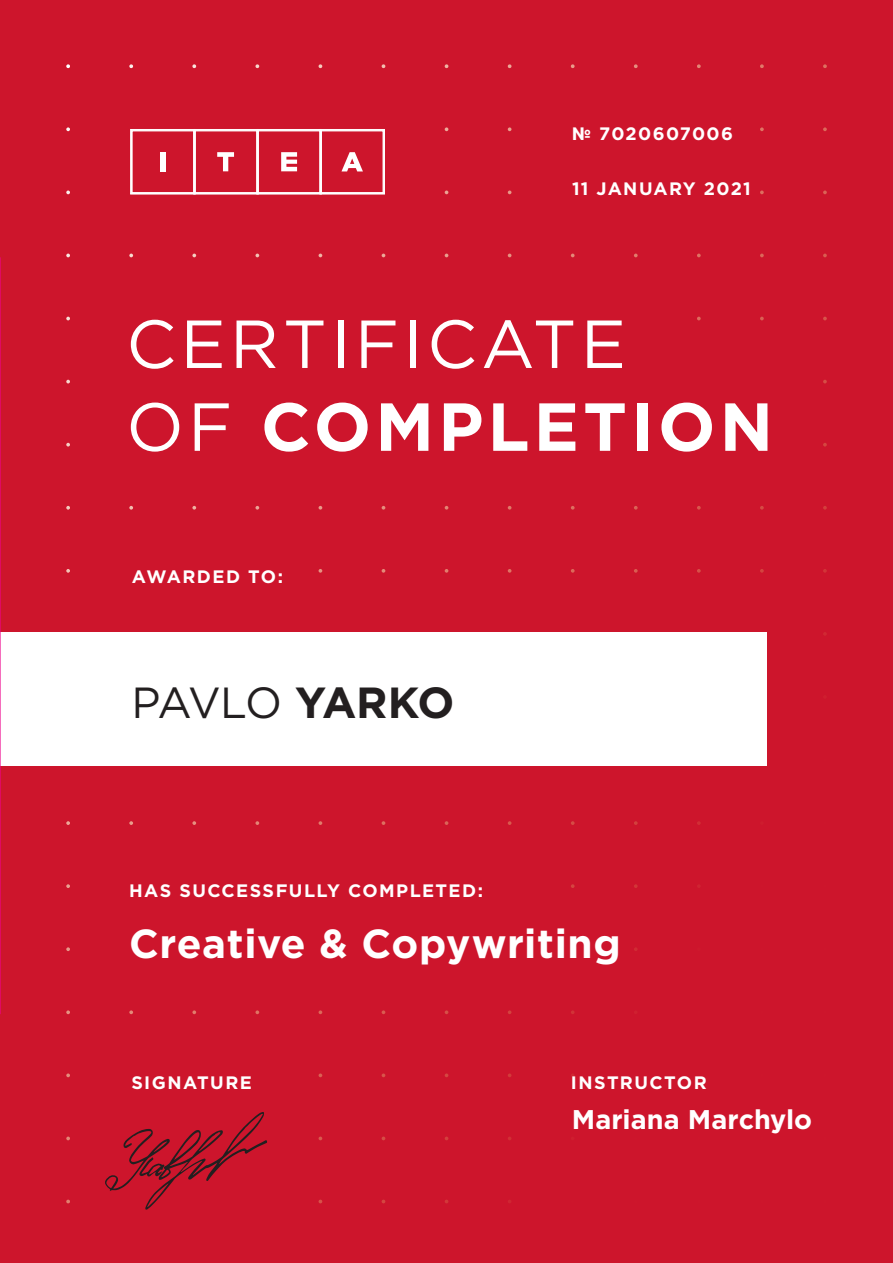
<style>
.page{position:relative;width:893px;height:1263px;background:#cd152c}
.page>*{position:absolute;margin:0;border:0;box-sizing:border-box;transform-origin:0 0}
.t1{font:67.8px/82.8px "Gotham Pro";letter-spacing:.06em;color:#fff}
.t2{font:43.5px "Gotham Pro";letter-spacing:-.06em;color:#231f20}
.t3{font:700 40.5px "Gotham Pro";letter-spacing:.015em;color:#fff}
.t4{font:700 27px "Gotham Pro";color:#fff}
.t5{font:700 18px "Gotham Pro";letter-spacing:.075em;color:#fff}
.s1{font-weight:700}
</style>
<div class="page">
<svg style="left:823px;top:64px;width:4px;height:4px"></svg>
<svg style="left:823px;top:443px;width:4px;height:3px"></svg>
<svg style="left:823px;top:380px;width:4px;height:3px"></svg>
<svg style="left:823px;top:191px;width:4px;height:3px"></svg>
<svg style="left:823px;top:317px;width:4px;height:3px"></svg>
<svg style="left:823px;top:127px;width:4px;height:4px"></svg>
<svg style="left:823px;top:506px;width:4px;height:4px"></svg>
<svg style="left:823px;top:632px;width:4px;height:4px"></svg>
<svg style="left:823px;top:569px;width:4px;height:4px"></svg>
<svg style="left:823px;top:254px;width:4px;height:3px"></svg>
<svg style="left:760px;top:64px;width:4px;height:4px"></svg>
<svg style="left:760px;top:317px;width:4px;height:3px"></svg>
<svg style="left:760px;top:254px;width:4px;height:3px"></svg>
<svg style="left:760px;top:506px;width:4px;height:4px"></svg>
<svg style="left:760px;top:127px;width:4px;height:4px"></svg>
<svg style="left:760px;top:191px;width:4px;height:3px"></svg>
<svg style="left:760px;top:569px;width:4px;height:4px"></svg>
<svg style="left:697px;top:64px;width:4px;height:4px"></svg>
<svg style="left:697px;top:506px;width:4px;height:4px"></svg>
<svg style="left:697px;top:569px;width:4px;height:4px"></svg>
<svg style="left:697px;top:317px;width:4px;height:3px"></svg>
<svg style="left:697px;top:254px;width:4px;height:3px"></svg>
<svg style="left:697px;top:821px;width:4px;height:4px"></svg>
<svg style="left:634px;top:64px;width:4px;height:4px"></svg>
<svg style="left:634px;top:506px;width:4px;height:4px"></svg>
<svg style="left:634px;top:569px;width:4px;height:4px"></svg>
<svg style="left:634px;top:254px;width:4px;height:3px"></svg>
<svg style="left:634px;top:821px;width:4px;height:4px"></svg>
<svg style="left:634px;top:884px;width:4px;height:4px"></svg>
<svg style="left:571px;top:64px;width:4px;height:4px"></svg>
<svg style="left:571px;top:506px;width:4px;height:4px"></svg>
<svg style="left:571px;top:569px;width:4px;height:4px"></svg>
<svg style="left:571px;top:254px;width:4px;height:3px"></svg>
<svg style="left:571px;top:884px;width:4px;height:4px"></svg>
<svg style="left:571px;top:821px;width:4px;height:4px"></svg>
<svg style="left:508px;top:64px;width:3px;height:4px"></svg>
<svg style="left:508px;top:821px;width:3px;height:4px"></svg>
<svg style="left:508px;top:127px;width:3px;height:4px"></svg>
<svg style="left:508px;top:569px;width:3px;height:4px"></svg>
<svg style="left:508px;top:506px;width:3px;height:4px"></svg>
<svg style="left:445px;top:64px;width:3px;height:4px"></svg>
<svg style="left:445px;top:569px;width:3px;height:4px"></svg>
<svg style="left:445px;top:506px;width:3px;height:4px"></svg>
<svg style="left:445px;top:127px;width:3px;height:4px"></svg>
<svg style="left:445px;top:821px;width:3px;height:4px"></svg>
<svg style="left:382px;top:64px;width:3px;height:4px"></svg>
<svg style="left:382px;top:506px;width:3px;height:4px"></svg>
<svg style="left:382px;top:569px;width:3px;height:4px"></svg>
<svg style="left:382px;top:1073px;width:3px;height:4px"></svg>
<svg style="left:382px;top:1010px;width:3px;height:4px"></svg>
<svg style="left:382px;top:821px;width:3px;height:4px"></svg>
<svg style="left:319px;top:64px;width:3px;height:4px"></svg>
<svg style="left:319px;top:821px;width:3px;height:4px"></svg>
<svg style="left:319px;top:1010px;width:3px;height:4px"></svg>
<svg style="left:319px;top:569px;width:3px;height:4px"></svg>
<svg style="left:319px;top:506px;width:3px;height:4px"></svg>
<svg style="left:255px;top:64px;width:4px;height:4px"></svg>
<svg style="left:255px;top:506px;width:4px;height:4px"></svg>
<svg style="left:255px;top:254px;width:4px;height:3px"></svg>
<svg style="left:255px;top:1010px;width:4px;height:4px"></svg>
<svg style="left:255px;top:821px;width:4px;height:4px"></svg>
<svg style="left:192px;top:64px;width:4px;height:4px"></svg>
<svg style="left:192px;top:821px;width:4px;height:4px"></svg>
<svg style="left:192px;top:1010px;width:4px;height:4px"></svg>
<svg style="left:192px;top:506px;width:4px;height:4px"></svg>
<svg style="left:192px;top:254px;width:4px;height:3px"></svg>
<svg style="left:129px;top:64px;width:4px;height:4px"></svg>
<svg style="left:129px;top:1010px;width:4px;height:4px"></svg>
<svg style="left:129px;top:821px;width:4px;height:4px"></svg>
<svg style="left:129px;top:254px;width:4px;height:3px"></svg>
<svg style="left:129px;top:506px;width:4px;height:4px"></svg>
<svg style="left:66px;top:64px;width:4px;height:4px"></svg>
<svg style="left:66px;top:569px;width:4px;height:4px"></svg>
<svg style="left:66px;top:380px;width:4px;height:3px"></svg>
<svg style="left:66px;top:443px;width:4px;height:3px"></svg>
<svg style="left:66px;top:506px;width:4px;height:4px"></svg>
<svg style="left:66px;top:191px;width:4px;height:3px"></svg>
<svg style="left:66px;top:317px;width:4px;height:3px"></svg>
<svg style="left:66px;top:127px;width:4px;height:4px"></svg>
<svg style="left:66px;top:254px;width:4px;height:3px"></svg>
<svg style="left:66px;top:1073px;width:4px;height:4px"></svg>
<svg style="left:66px;top:947px;width:4px;height:4px"></svg>
<svg style="left:66px;top:1136px;width:4px;height:4px"></svg>
<svg style="left:66px;top:1010px;width:4px;height:4px"></svg>
<svg style="left:66px;top:884px;width:4px;height:4px"></svg>
<svg style="left:66px;top:821px;width:4px;height:4px"></svg>
<svg style="left:66px;top:1200px;width:4px;height:3px"></svg>
<svg style="left:130px;top:129px;width:255px;height:66px"></svg>
<svg style="left:341px;top:152px;width:22px;height:19px"></svg>
<div style="left:0;top:632px;width:767px;height:133px;background:#fff"></div>
<hr style="left:0;top:257px;width:1px;height:757px;background:#ed028c">
<svg style="left:105px;top:1112px;width:162px;height:98px"></svg>
<p class="t5" style="left:572px;top:123px;width:163px">№ 7020607006</p>
<p class="t5" style="left:572px;top:178px;width:180px">11 JANUARY 2021</p>
<h1 class="t1" style="left:126px;top:302px;width:648px">CERTIFICATE<br>OF <span class="s1">COMPLETION</span></h1>
<p class="t5" style="left:132px;top:566px;width:153px">AWARDED TO:</p>
<h2 class="t2" style="left:132px;top:679px;width:324px">PAVLO <span class="s1">YARKO</span></h2>
<p class="t5" style="left:129px;top:880px;width:355px">HAS SUCCESSFULLY COMPLETED:</p>
<h3 class="t3" style="left:129px;top:920px;width:493px">Creative &amp; Copywriting</h3>
<p class="t5" style="left:131px;top:1072px;width:122px">SIGNATURE</p>
<p class="t5" style="left:571px;top:1072px;width:137px">INSTRUCTOR</p>
<h3 class="t4" style="left:572px;top:1104px;width:242px">Mariana Marchylo</h3>
</div>
